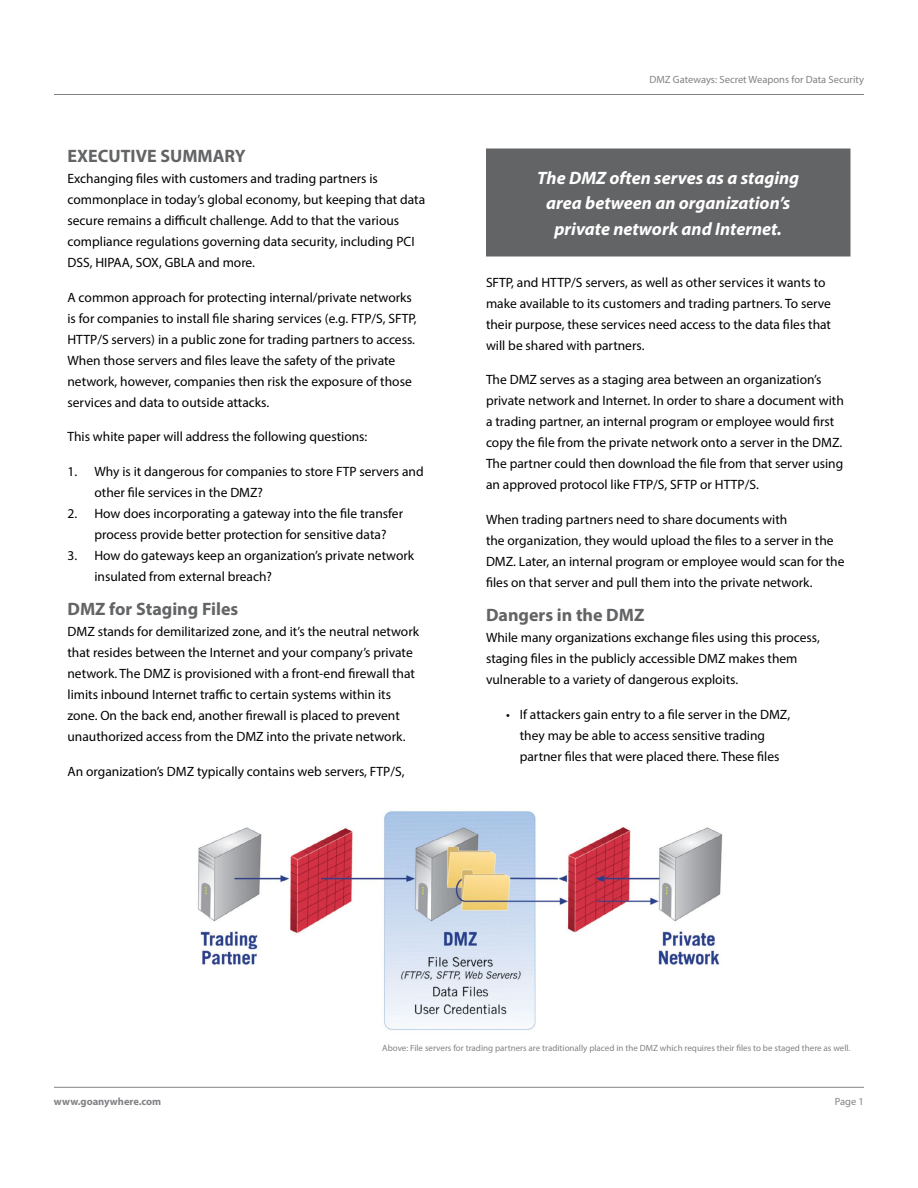
<style>
.page{position:relative;width:918px;height:1188px;background:#fff}
.page>*{position:absolute;margin:0;border:0;box-sizing:border-box;transform-origin:0 0}
.t1{font:italic 700 18px/25.5px "Myriad Pro";color:#fff;text-align:center}
.t2{font:700 18px "Myriad Pro";color:#636466}
.t3{font:13.5px/21px "Myriad Pro";color:#000}
.t4{font:10.5px "Myriad Pro";color:#808285}
.t5{font:700 10.5px "Myriad Pro";color:#808285}
.t6{font:9px "Myriad Pro";color:#808285}
</style>
<div class="page">
<hr style="left:54px;top:1087px;width:810px;height:1px;background:#808285">
<hr style="left:54px;top:94px;width:810px;height:1px;background:#808285">
<img style="left:198px;top:811px;width:525px;height:219px">
<div style="left:487px;top:149px;width:363px;height:107px;background:#636466"></div>
<div style="left:486px;top:148px;width:364px;height:108px;border:2px solid #636466"></div>
<h1 class="t2" style="left:68px;top:144px;width:180px">EXECUTIVE SUMMARY</h1>
<p class="t3" style="left:68px;top:168px;width:359px">Exchanging files with customers and trading partners is commonplace in today’s global economy, but keeping that data secure remains a difficult challenge. Add to that the various compliance regulations governing data security, including PCI DSS, HIPAA, SOX, GBLA and more.</p>
<p class="t3" style="left:68px;top:286px;width:350px">A common approach for protecting internal/private networks is for companies to install file sharing services (e.g. FTP/S, SFTP, HTTP/S servers) in a public zone for trading partners to access.<br>When those servers and files leave the safety of the private network, however, companies then risk the exposure of those services and data to outside attacks.</p>
<p class="t3" style="left:68px;top:426px;width:301px">This white paper will address the following questions:</p>
<p class="t3" style="left:94px;top:460px;width:331px;text-indent:-27px">1. Why is it dangerous for companies to store FTP servers and other file services in the DMZ?</p>
<p class="t3" style="left:94px;top:502px;width:310px;text-indent:-27px">2. How does incorporating a gateway into the file transfer process provide better protection for sensitive data?</p>
<p class="t3" style="left:94px;top:544px;width:321px;text-indent:-27px">3. How do gateways keep an organization’s private network insulated from external breach?</p>
<h1 class="t2" style="left:68px;top:597px;width:172px">DMZ for Staging Files</h1>
<p class="t3" style="left:68px;top:621px;width:353px">DMZ stands for demilitarized zone, and it’s the neutral network that resides between the Internet and your company’s private network. The DMZ is provisioned with a front-end firewall that limits inbound Internet traffic to certain systems within its zone. On the back end, another firewall is placed to prevent unauthorized access from the DMZ into the private network.</p>
<p class="t3" style="left:68px;top:760px;width:339px">An organization’s DMZ typically contains web servers, FTP/S,</p>
<p class="t4" style="left:649px;top:73px;width:216px">DMZ Gateways: Secret Weapons for Data Security</p>
<h1 class="t1" style="left:537px;top:164px;width:264px">The DMZ often serves as a staging area between an organization’s private network and Internet.</h1>
<p class="t3" style="left:486px;top:272px;width:347px">SFTP, and HTTP/S servers, as well as other services it wants to make available to its customers and trading partners. To serve their purpose, these services need access to the data files that will be shared with partners.</p>
<p class="t3" style="left:486px;top:369px;width:359px">The DMZ serves as a staging area between an organization’s private network and Internet. In order to share a document with a trading partner, an internal program or employee would first copy the file from the private network onto a server in the DMZ.<br>The partner could then download the file from that server using an approved protocol like FTP/S, SFTP or HTTP/S.</p>
<p class="t3" style="left:486px;top:509px;width:360px">When trading partners need to share documents with<br>the organization, they would upload the files to a server in the DMZ. Later, an internal program or employee would scan for the files on that server and pull them into the private network.</p>
<h1 class="t2" style="left:486px;top:604px;width:160px">Dangers in the DMZ</h1>
<p class="t3" style="left:486px;top:627px;width:335px">While many organizations exchange files using this process, staging files in the publicly accessible DMZ makes them vulnerable to a variety of dangerous exploits.</p>
<p class="t3" style="left:520px;top:704px;width:272px;text-indent:-14px">• If attackers gain entry to a file server in the DMZ, they may be able to access sensitive trading partner files that were placed there. These files</p>
<p class="t6" style="left:382px;top:1042px;width:470px">Above: File servers for trading partners are traditionally placed in the DMZ which requires their files to be staged there as well.</p>
<p class="t5" style="left:54px;top:1094px;width:109px">www.goanywhere.com</p>
<p class="t4" style="left:835px;top:1095px;width:31px">Page 1</p>
</div>
